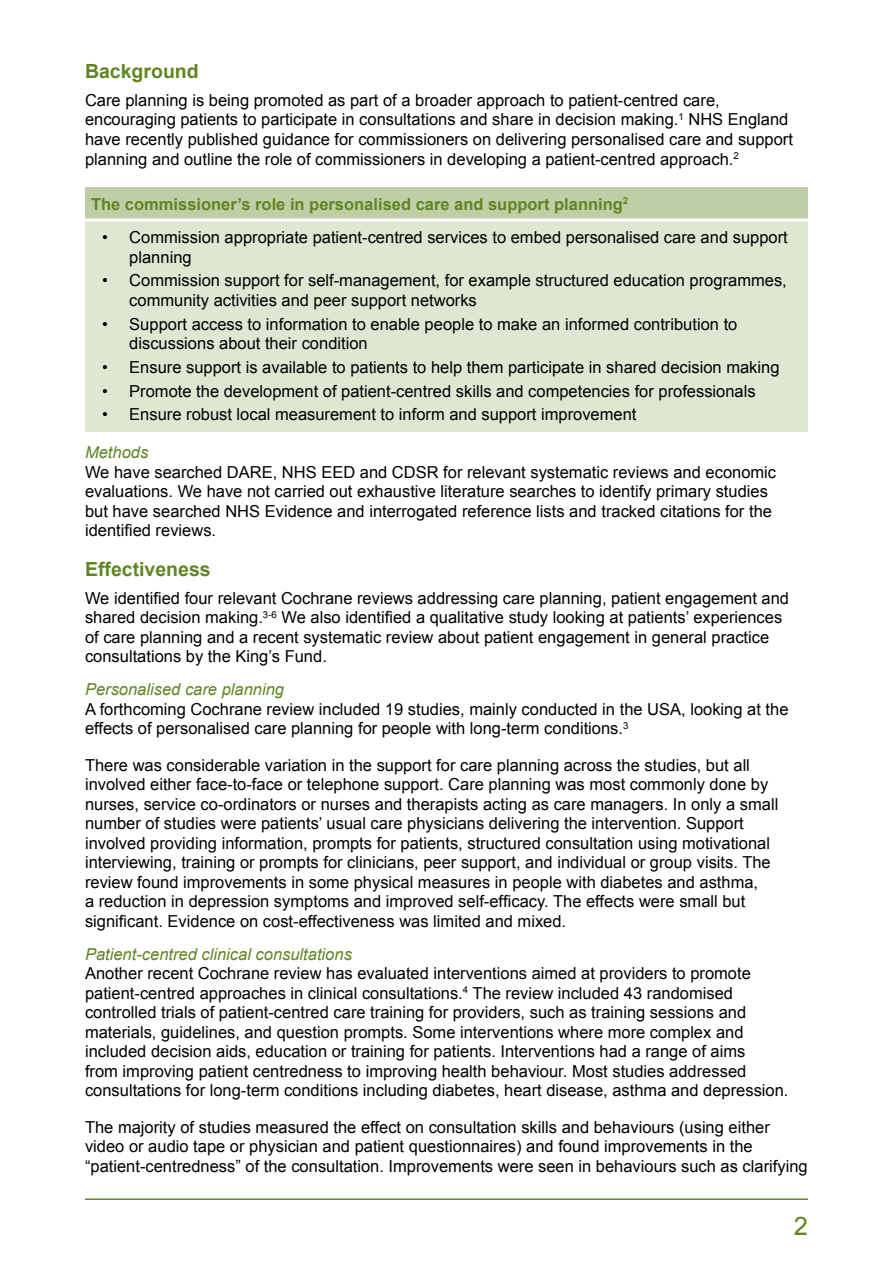
<style>
.page{position:relative;width:893px;height:1263px;background:#fff}
.page>*{position:absolute;margin:0;border:0;box-sizing:border-box;transform-origin:0 0}
.t1{font:25.5px "Arial";color:#618523}
.t2{font:700 19.5px "Arial";color:#618523}
.t3{font:16.5px/19.5px "Arial";color:#000}
.t4{font:italic 16.5px "Arial";color:#618523}
.t5{font:700 16.5px "Arial";color:#618523}
</style>
<div class="page">
<hr style="left:85px;top:1198px;width:723px;height:2px;background:#618523">
<div style="left:85px;top:187px;width:723px;height:33px;background:#c0cea7"></div>
<div style="left:85px;top:220px;width:723px;height:211px;background:#dfe7d3"></div>
<hr style="left:85px;top:219px;width:723px;height:3px;background:#fff">
<p class="t2" style="left:85px;top:58px;width:115px">Background</p>
<p class="t3" style="left:85px;top:91px;width:709px">Care planning is being promoted as part of a broader approach to patient-centred care, encouraging patients to participate in consultations and share in decision making.<sup>1</sup> NHS England have recently published guidance for commissioners on delivering personalised care and support planning and outline the role of commissioners in developing a patient-centred approach.<sup>2</sup></p>
<p class="t5" style="left:91px;top:193px;width:539px">The commissioner’s role in personalised care and support planning<sup>2</sup></p>
<p class="t3" style="left:129px;top:228px;width:660px;text-indent:-27px">• Commission appropriate patient-centred services to embed personalised care and support planning</p>
<p class="t3" style="left:129px;top:271px;width:659px;text-indent:-27px">• Commission support for self-management, for example structured education programmes, community activities and peer support networks</p>
<p class="t3" style="left:129px;top:314px;width:610px;text-indent:-27px">• Support access to information to enable people to make an informed contribution to discussions about their condition</p>
<p class="t3" style="left:102px;top:357px;width:679px">• Ensure support is available to patients to help them participate in shared decision making</p>
<p class="t3" style="left:102px;top:381px;width:655px">• Promote the development of patient-centred skills and competencies for professionals</p>
<p class="t3" style="left:102px;top:405px;width:536px">• Ensure robust local measurement to inform and support improvement</p>
<p class="t4" style="left:85px;top:442px;width:65px">Methods</p>
<p class="t3" style="left:85px;top:462px;width:693px">We have searched DARE, NHS EED and CDSR for relevant systematic reviews and economic evaluations. We have not carried out exhaustive literature searches to identify primary studies but have searched NHS Evidence and interrogated reference lists and tracked citations for the identified reviews.</p>
<p class="t2" style="left:85px;top:556px;width:127px">Effectiveness</p>
<p class="t3" style="left:85px;top:588px;width:706px">We identified four relevant Cochrane reviews addressing care planning, patient engagement and shared decision making.<sup>3-6</sup> We also identified a qualitative study looking at patients’ experiences of care planning and a recent systematic review about patient engagement in general practice consultations by the King’s Fund.</p>
<p class="t4" style="left:85px;top:679px;width:201px">Personalised care planning</p>
<p class="t3" style="left:85px;top:699px;width:705px">A forthcoming Cochrane review included 19 studies, mainly conducted in the USA, looking at the effects of personalised care planning for people with long-term conditions.<sup>3</sup></p>
<p class="t3" style="left:85px;top:755px;width:695px">There was considerable variation in the support for care planning across the studies, but all involved either face-to-face or telephone support. Care planning was most commonly done by nurses, service co-ordinators or nurses and therapists acting as care managers. In only a small number of studies were patients’ usual care physicians delivering the intervention. Support involved providing information, prompts for patients, structured consultation using motivational interviewing, training or prompts for clinicians, peer support, and individual or group visits. The review found improvements in some physical measures in people with diabetes and asthma,<br>a reduction in depression symptoms and improved self-efficacy. The effects were small but significant. Evidence on cost-effectiveness was limited and mixed.</p>
<p class="t4" style="left:85px;top:943px;width:268px">Patient-centred clinical consultations</p>
<p class="t3" style="left:85px;top:964px;width:705px">Another recent Cochrane review has evaluated interventions aimed at providers to promote patient-centred approaches in clinical consultations.<sup>4</sup> The review included 43 randomised controlled trials of patient-centred care training for providers, such as training sessions and materials, guidelines, and question prompts. Some interventions where more complex and included decision aids, education or training for patients. Interventions had a range of aims<br>from improving patient centredness to improving health behaviour. Most studies addressed consultations for long-term conditions including diabetes, heart disease, asthma and depression.</p>
<p class="t3" style="left:85px;top:1117px;width:724px">The majority of studies measured the effect on consultation skills and behaviours (using either video or audio tape or physician and patient questionnaires) and found improvements in the “patient-centredness” of the consultation. Improvements were seen in behaviours such as clarifying</p>
<h1 class="t1" style="left:794px;top:1209px;width:16px">2</h1>
</div>
